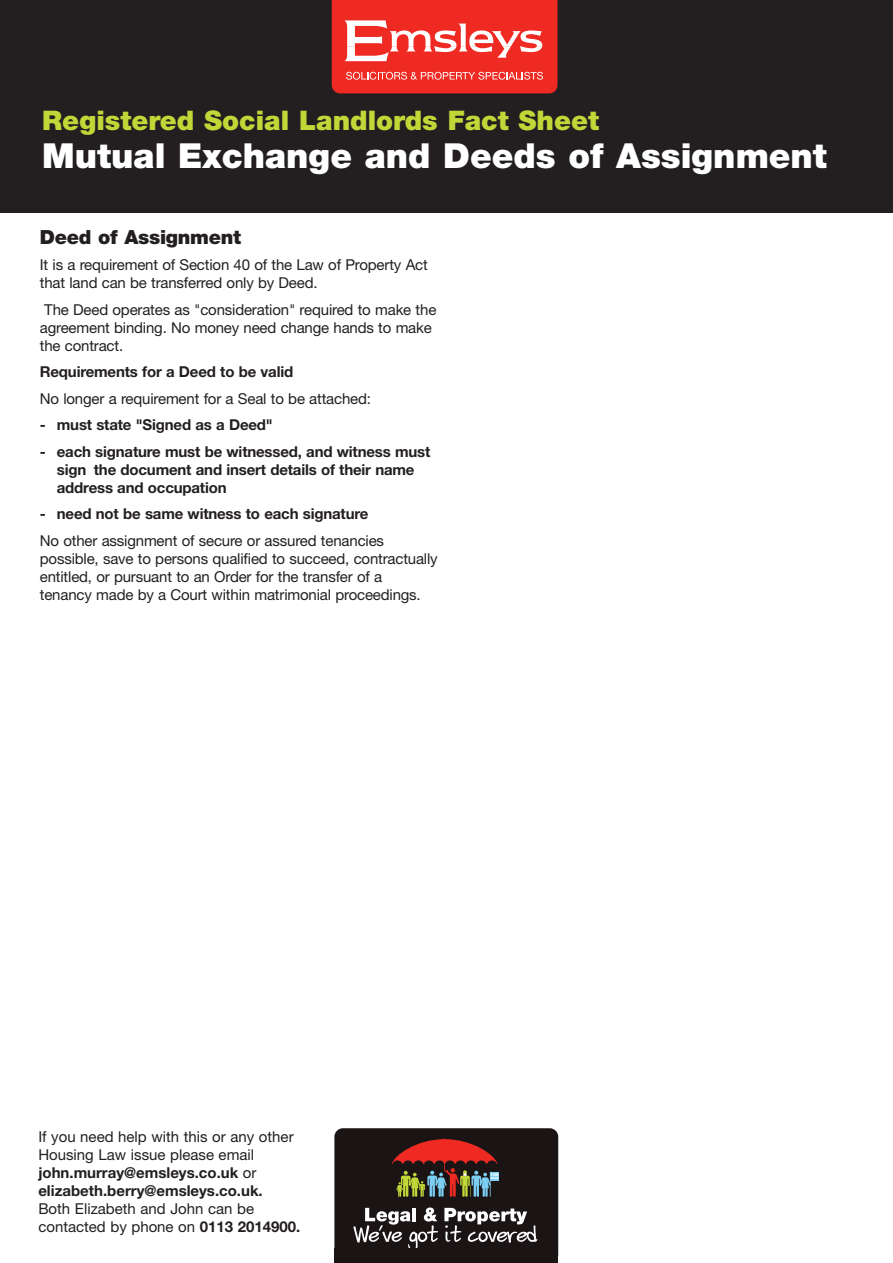
<style>
.page{position:relative;width:893px;height:1263px;background:#fff}
.page>*{position:absolute;margin:0;border:0;box-sizing:border-box;transform-origin:0 0}
.t1{font:900 34.5px "Helvetica Neue";color:#fff}
.t2{font:900 27px "Helvetica Neue";color:#c0d738}
.t3{font:900 19.5px "Helvetica Neue";letter-spacing:-.015em;color:#231f20}
.t4{font:15px/18px "Helvetica Neue";letter-spacing:-.01em;color:#231f20}
.t5{font:700 15px/18px "Helvetica Neue";letter-spacing:-.01em;color:#231f20}
.t6{font:900 3.6px "Helvetica Neue";color:#fff}
.t7{font:900 2.85px "Helvetica Neue";color:#fff}
.s1{font-weight:700}
</style>
<div class="page">
<div style="left:0;top:0;width:893px;height:213px;background:#231f20"></div>
<svg style="left:332px;top:0;width:225px;height:93px;background:#f04842"></svg>
<div style="left:334px;top:1128px;width:224px;height:135px;background:#1a1415;border-radius:9px"></div>
<div style="left:490px;top:1172px;width:9px;height:9px;background:#7ccff2"></div>
<svg style="left:392px;top:1138px;width:105px;height:59px"></svg>
<svg style="left:353px;top:1208px;width:85px;height:40px"></svg>
<svg style="left:444px;top:1208px;width:93px;height:35px"></svg>
<div style="left:334px;top:1248px;width:224px;height:15px;background:#1a1415"></div>
<h2 class="t2" style="left:42px;top:111px;width:558px">Registered Social Landlords Fact Sheet</h2>
<h1 class="t1" style="left:42px;top:143px;width:786px">Mutual Exchange and Deeds of Assignment</h1>
<h3 class="t3" style="left:40px;top:230px;width:203px">Deed of Assignment</h3>
<p class="t4" style="left:40px;top:257px;width:389px">It is a requirement of Section 40 of the Law of Property Act that land can be transferred only by Deed.</p>
<p class="t4" style="left:40px;top:302px;width:398px">The Deed operates as "consideration" required to make the agreement binding. No money need change hands to make the contract.</p>
<p class="t5" style="left:40px;top:364px;width:255px">Requirements for a Deed to be valid</p>
<p class="t4" style="left:40px;top:391px;width:333px">No longer a requirement for a Seal to be attached:</p>
<p class="t5" style="left:40px;top:417px;width:234px">- must state "Signed as a Deed"</p>
<p class="t5" style="left:57px;top:444px;width:375px;text-indent:-17px">- each signature must be witnessed, and witness must sign the document and insert details of their name address and occupation</p>
<p class="t5" style="left:40px;top:506px;width:330px">- need not be same witness to each signature</p>
<p class="t4" style="left:40px;top:533px;width:399px">No other assignment of secure or assured tenancies possible, save to persons qualified to succeed, contractually entitled, or pursuant to an Order for the transfer of a tenancy made by a Court within matrimonial proceedings.</p>
<p class="t4" style="left:38px;top:1129px;width:257px">If you need help with this or any other Housing Law issue please email <span class="s1">john.murray@emsleys.co.uk</span> or <span class="s1">elizabeth.berry@emsleys.co.uk.</span></p>
<p class="t4" style="left:38px;top:1201px;width:263px">Both Elizabeth and John can be contacted by phone on <span class="s1">0113 2014900.</span></p>
<p class="t6" style="left:491px;top:1174px;width:9px">FOR</p>
<p class="t7" style="left:491px;top:1177px;width:9px">SALE</p>
</div>
